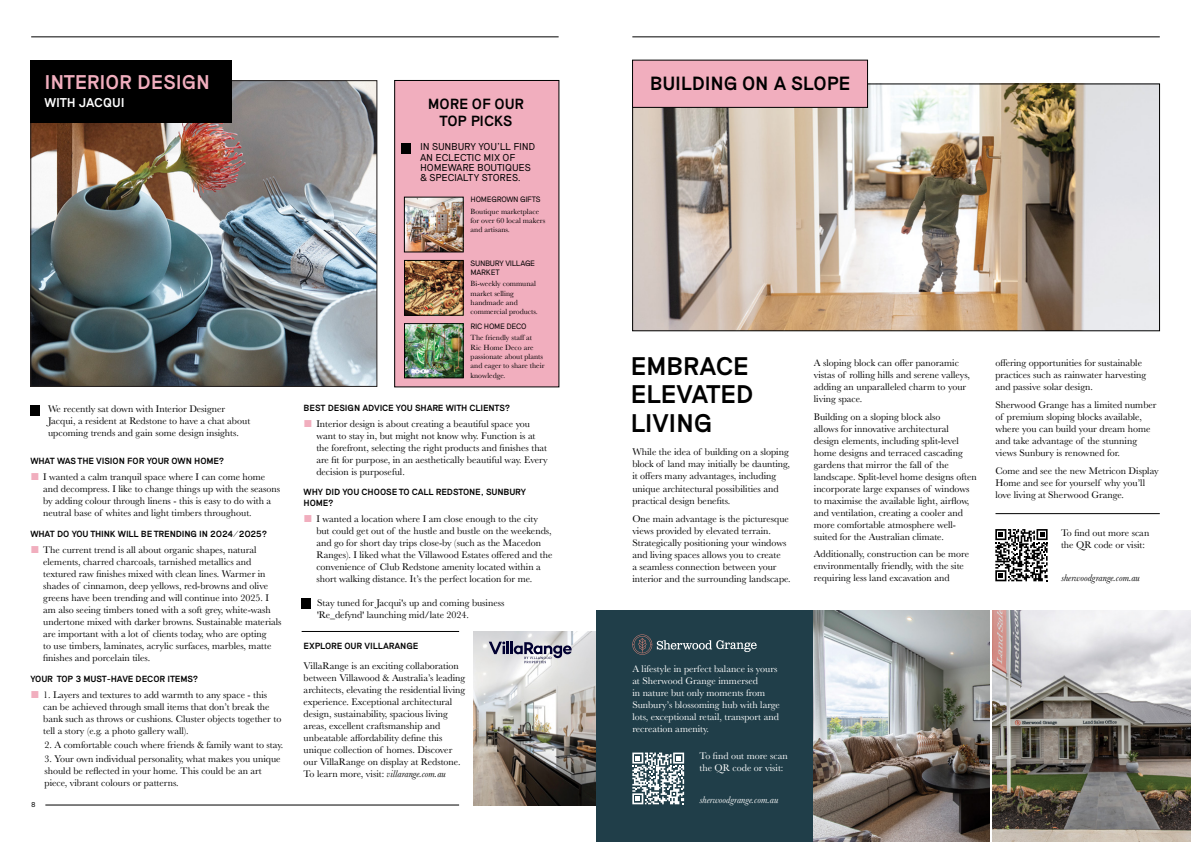
<style>
.page{position:relative;width:1191px;height:842px;background:#fff}
.page>*{position:absolute;margin:0;border:0;box-sizing:border-box;transform-origin:0 0}
.t1{font:500 25.5px/28.3px "Riposte";letter-spacing:-.015em;color:#000}
.t2{font:500 19.8px "Riposte";letter-spacing:-.005em;color:#f1aebe}
.t3{font:500 19.1px "Riposte";letter-spacing:-.005em;color:#000}
.t4{font:500 14.7px/17px "Riposte";letter-spacing:-.005em;color:#000;text-align:center}
.t5{font:500 12.7px "Riposte";letter-spacing:-.015em;color:#fff}
.t6{font:10px/12px "Baskerville";color:#000}
.t7{font:10px/12px "Baskerville";color:#fff}
.t8{font:300 10px/10.4px "Riposte";letter-spacing:-.015em;color:#000}
.t9{font:italic 10px "Baskerville";color:#000}
.t10{font:italic 10px "Baskerville";color:#fff}
.t11{font:500 8.9px/10.7px "Riposte";letter-spacing:-.015em;color:#000}
.t12{font:7.8px/9.3px "Baskerville";color:#000}
.t13{font:300 7.8px/9.3px "Riposte";letter-spacing:-.035em;color:#000}
.t14{font:300 7px "Riposte";color:#000}
.s1{font-family:"Arial";font-size:15px;color:#f1aebe}
.s2{font-style:italic}
</style>
<div class="page">
<hr style="left:632px;top:37px;width:527px;height:1px;background:#000">
<hr style="left:45px;top:805px;width:414px;height:1px;background:#000">
<hr style="left:31px;top:37px;width:527px;height:1px;background:#000">
<div style="left:394px;top:80px;width:165px;height:307px;background:#f1aebe;border:1px solid #000"></div>
<div style="left:596px;top:610px;width:221px;height:232px;background:#203e49"></div>
<img style="left:406px;top:262px;width:55px;height:51px">
<div style="left:404px;top:260px;width:59px;height:55px;border:1px solid #000"></div>
<img style="left:406px;top:325px;width:55px;height:51px">
<div style="left:404px;top:323px;width:59px;height:55px;border:1px solid #000"></div>
<img style="left:406px;top:199px;width:55px;height:51px">
<div style="left:404px;top:197px;width:59px;height:55px;border:1px solid #000"></div>
<img style="left:33px;top:82px;width:342px;height:303px">
<div style="left:302px;top:598px;width:9px;height:11px;background:#000"></div>
<div style="left:31px;top:60px;width:201px;height:62px;background:#000"></div>
<div style="left:31px;top:406px;width:9px;height:10px;background:#000"></div>
<hr style="left:302px;top:631px;width:157px;height:1px;background:#000">
<img style="left:992px;top:610px;width:199px;height:232px">
<img style="left:814px;top:610px;width:175px;height:232px">
<div style="left:401px;top:143px;width:9px;height:10px;background:#000"></div>
<img style="left:634px;top:86px;width:523px;height:243px">
<div style="left:632px;top:60px;width:235px;height:48px;background:#f1aebe;border:1px solid #000"></div>
<svg style="left:995px;top:529px;width:52px;height:52px"></svg>
<hr style="left:995px;top:513px;width:164px;height:1px;background:#000">
<svg style="left:632px;top:634px;width:124px;height:21px"></svg>
<svg style="left:632px;top:752px;width:52px;height:52px"></svg>
<img style="left:474px;top:631px;width:121px;height:174px">
<svg style="left:489px;top:641px;width:82px;height:22px;background:#9f9fad"></svg>
<h2 class="t2" style="left:45px;top:70px;width:167px">INTERIOR DESIGN</h2>
<p class="t5" style="left:45px;top:95px;width:81px">WITH JACQUI</p>
<h3 class="t4" style="left:428px;top:96px;width:98px">MORE OF OUR<br>TOP PICKS</h3>
<p class="t8" style="left:420px;top:142px;width:117px">IN SUNBURY YOU'LL FIND<br>AN ECLECTIC MIX OF<br>HOMEWARE BOUTIQUES &amp; SPECIALTY STORES.</p>
<h3 class="t3" style="left:650px;top:72px;width:202px">BUILDING ON A SLOPE</h3>
<p class="t13" style="left:470px;top:195px;width:71px">HOMEGROWN GIFTS</p>
<p class="t12" style="left:470px;top:207px;width:76px">Boutique marketplace for over 60 local makers and artisans.</p>
<p class="t6" style="left:48px;top:403px;width:204px">We recently sat down with Interior Designer<br>Jacqui, a resident at Redstone to have a chat about upcoming trends and gain some design insights.</p>
<p class="t11" style="left:30px;top:456px;width:195px">WHAT WAS THE VISION FOR YOUR OWN HOME?</p>
<p class="t6" style="left:43px;top:471px;width:239px;text-indent:-13px"><span class="s1">■</span> I wanted a calm tranquil space where I can come home and decompress. I like to change things up with the seasons by adding colour through linens - this is easy to do with a neutral base of whites and light timbers throughout.</p>
<p class="t11" style="left:30px;top:529px;width:238px">WHAT DO YOU THINK WILL BE TRENDING IN 2024/2025?</p>
<p class="t6" style="left:43px;top:544px;width:240px;text-indent:-13px"><span class="s1">■</span> The current trend is all about organic shapes, natural elements, charred charcoals, tarnished metallics and textured raw finishes mixed with clean lines. Warmer in shades of cinnamon, deep yellows, red-browns and olive greens have been trending and will continue into 2025. I am also seeing timbers toned with a soft grey, white-wash undertone mixed with darker browns. Sustainable materials are important with a lot of clients today, who are opting<br>to use timbers, laminates, acrylic surfaces, marbles, matte finishes and porcelain tiles.</p>
<p class="t11" style="left:30px;top:673px;width:169px">YOUR TOP 3 MUST-HAVE DECOR ITEMS?</p>
<p class="t6" style="left:43px;top:688px;width:240px;text-indent:-13px"><span class="s1">■</span> 1. Layers and textures to add warmth to any space - this can be achieved through small items that don’t break the bank such as throws or cushions. Cluster objects together to tell a story (e.g. a photo gallery wall).</p>
<p class="t6" style="left:44px;top:738px;width:240px">2. A comfortable couch where friends &amp; family want to stay.</p>
<p class="t6" style="left:44px;top:752px;width:238px">3. Your own individual personality, what makes you unique should be reflected in your home. This could be an art piece, vibrant colours or patterns.</p>
<p class="t13" style="left:470px;top:258px;width:66px">SUNBURY VILLAGE<br>MARKET</p>
<p class="t12" style="left:470px;top:279px;width:69px">Bi-weekly communal market selling handmade and commercial products.</p>
<p class="t13" style="left:470px;top:322px;width:58px">RIC HOME DECO</p>
<p class="t12" style="left:470px;top:333px;width:75px">The friendly staff at<br>Ric Home Deco are passionate about plants and eager to share their knowledge.</p>
<p class="t11" style="left:304px;top:402px;width:208px">BEST DESIGN ADVICE YOU SHARE WITH CLIENTS?</p>
<p class="t6" style="left:316px;top:417px;width:233px;text-indent:-13px"><span class="s1">■</span> Interior design is about creating a beautiful space you want to stay in, but might not know why. Function is at the forefront, selecting the right products and finishes that are fit for purpose, in an aesthetically beautiful way. Every decision is purposeful.</p>
<p class="t11" style="left:304px;top:487px;width:224px">WHY DID YOU CHOOSE TO CALL REDSTONE, SUNBURY<br>HOME?</p>
<p class="t6" style="left:316px;top:513px;width:237px;text-indent:-13px"><span class="s1">■</span> I wanted a location where I am close enough to the city but could get out of the hustle and bustle on the weekends, and go for short day trips close-by (such as the Macedon Ranges). I liked what the Villawood Estates offered and the convenience of Club Redstone amenity located within a short walking distance. It’s the perfect location for me.</p>
<p class="t6" style="left:317px;top:596px;width:189px">Stay tuned for Jacqui's up and coming business 'Re_defynd' launching mid/late 2024.</p>
<p class="t11" style="left:304px;top:641px;width:116px">EXPLORE OUR VILLARANGE</p>
<p class="t6" style="left:304px;top:660px;width:163px">VillaRange is an exciting collaboration between Villawood &amp; Australia’s leading architects, elevating the residential living experience. Exceptional architectural design, sustainability, spacious living areas, excellent craftsmanship and unbeatable affordability define this unique collection of homes. Discover our VillaRange on display at Redstone.<br>To learn more, visit: <span class="s2">villarange.com.au</span></p>
<h1 class="t1" style="left:630px;top:353px;width:125px">EMBRACE<br>ELEVATED<br>LIVING</h1>
<p class="t6" style="left:632px;top:446px;width:159px">While the idea of building on a sloping block of land may initially be daunting, it offers many advantages, including unique architectural possibilities and practical design benefits.</p>
<p class="t6" style="left:632px;top:512px;width:160px">One main advantage is the picturesque views provided by elevated terrain.<br>Strategically positioning your windows and living spaces allows you to create<br>a seamless connection between your interior and the surrounding landscape.</p>
<p class="t6" style="left:814px;top:357px;width:158px">A sloping block can offer panoramic vistas of rolling hills and serene valleys, adding an unparalleled charm to your living space.</p>
<p class="t6" style="left:814px;top:411px;width:164px">Building on a sloping block also<br>allows for innovative architectural<br>design elements, including split-level home designs and terraced cascading gardens that mirror the fall of the landscape. Split-level home designs often incorporate large expanses of windows to maximise the available light, airflow, and ventilation, creating a cooler and more comfortable atmosphere well&shy;suited for the Australian climate.</p>
<p class="t6" style="left:814px;top:547px;width:157px">Additionally, construction can be more environmentally friendly, with the site requiring less land excavation and</p>
<p class="t6" style="left:995px;top:357px;width:152px">offering opportunities for sustainable practices such as rainwater harvesting and passive solar design.</p>
<p class="t6" style="left:995px;top:399px;width:163px">Sherwood Grange has a limited number of premium sloping blocks available, where you can build your dream home and take advantage of the stunning views Sunbury is renowned for.</p>
<p class="t6" style="left:995px;top:465px;width:165px">Come and see the new Metricon Display<br>Home and see for yourself why you’ll love living at Sherwood Grange.</p>
<p class="t6" style="left:1061px;top:527px;width:90px">To find out more scan the QR code or visit:</p>
<p class="t9" style="left:1061px;top:571px;width:80px">sherwoodgrange.com.au</p>
<p class="t7" style="left:632px;top:663px;width:149px">A lifestyle in perfect balance is yours at Sherwood Grange immersed<br>in nature but only moments from<br>Sunbury’s blossoming hub with large lots, exceptional retail, transport and recreation amenity.</p>
<p class="t7" style="left:699px;top:750px;width:90px">To find out more scan the QR code or visit:</p>
<p class="t14" style="left:31px;top:801px;width:6px">8</p>
<p class="t10" style="left:699px;top:793px;width:80px">sherwoodgrange.com.au</p>
</div>
